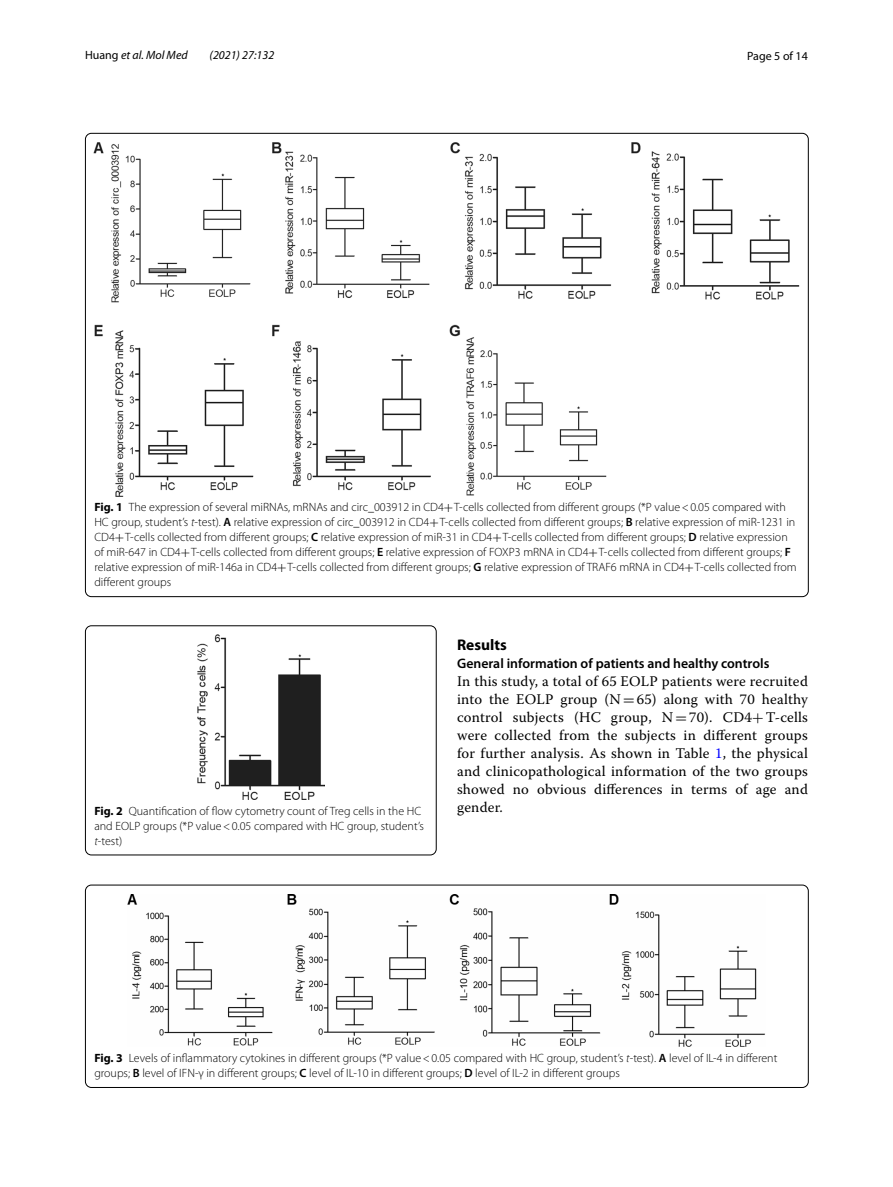
<style>
.page{position:relative;width:893px;height:1187px;background:#fff}
.page>*{position:absolute;margin:0;border:0;box-sizing:border-box;transform-origin:0 0}
.t1{font:700 15.45px "Myriad Pro";color:#000}
.t2{font:14.7px/18px "Warnock Pro";letter-spacing:.015em;color:#000;text-align:justify}
.t3{font:600 13.8px "Myriad Pro";color:#000}
.t4{font:300 12px/15px "Myriad Pro";color:#000}
.t5{font:italic 12px "Myriad Pro";color:#000}
.t6{font:12px "Myriad Pro";color:#000}
.s1{font-style:normal}
.s2{font-weight:700}
.s3{font-family:"MTSY";font-weight:400}
.s4{font-style:italic}
.s5{font-weight:600}
.s6{font-family:"MTSY"}
.s7{color:#00f}
</style>
<div class="page">
<img style="left:94px;top:142px;width:706px;height:354px">
<img style="left:197px;top:634px;width:128px;height:165px">
<div style="left:85px;top:625px;width:351px;height:230px;border:1px solid #000;border-radius:6px"></div>
<img style="left:128px;top:894px;width:637px;height:152px">
<div style="left:85px;top:884px;width:723px;height:203px;border:1px solid #000;border-radius:6px"></div>
<p class="t5" style="left:85px;top:48px;width:104px"><span class="s1">Huang</span> et al. Mol Med</p>
<p class="t5" style="left:210px;top:48px;width:66px">(2021) 27:132</p>
<p class="t6" style="left:747px;top:48px;width:62px">Page 5 of 14</p>
<p class="t4" style="left:94px;top:500px;width:704px"><span class="s2">Fig. 1</span> The expression of several miRNAs, mRNAs and circ_003912 in CD4<span class="s3">+</span>T-cells collected from different groups (*P value&lt;0.05 compared with HC group, student’s <span class="s4">t</span>-test). <span class="s5">A</span> relative expression of circ_003912 in CD4<span class="s3">+</span>T-cells collected from different groups; <span class="s5">B</span> relative expression of miR-1231 in CD4<span class="s3">+</span>T-cells collected from different groups; <span class="s5">C</span> relative expression of miR-31 in CD4<span class="s3">+</span>T-cells collected from different groups; <span class="s5">D</span> relative expression of miR-647 in CD4<span class="s3">+</span>T-cells collected from different groups; <span class="s5">E</span> relative expression of FOXP3 mRNA in CD4<span class="s3">+</span>T-cells collected from different groups; <span class="s5">F </span>relative expression of miR-146a in CD4<span class="s3">+</span>T-cells collected from different groups; <span class="s5">G</span> relative expression of TRAF6 mRNA in CD4<span class="s3">+</span>T-cells collected from different groups</p>
<p class="t4" style="left:94px;top:803px;width:331px"><span class="s2">Fig. 2</span> Quantification of flow cytometry count of Treg cells in the HC and EOLP groups (*P value&lt;0.05 compared with HC group, student’s <span class="s4">t</span>-test)</p>
<p class="t1" style="left:457px;top:634px;width:51px">Results</p>
<p class="t3" style="left:457px;top:654px;width:314px">General information of patients and healthy controls</p>
<p class="t2" style="left:457px;top:672px;width:352px">In this study, a total of 65 EOLP patients were recruited into the EOLP group (N<span class="s6">=</span>65) along with 70 healthy control subjects (HC group, N<span class="s6">=</span>70). CD4<span class="s6">+</span>T-cells were collected from the subjects in different groups for further analysis. As shown in Table <span class="s7">1</span>, the physical and clinicopathological information of the two groups showed no obvious differences in terms of age and gender.</p>
<p class="t4" style="left:94px;top:1050px;width:684px"><span class="s2">Fig. 3</span> Levels of inflammatory cytokines in different groups (*P value&lt;0.05 compared with HC group, student’s <span class="s4">t</span>-test). <span class="s5">A</span> level of IL-4 in different groups; <span class="s5">B</span> level of IFN-γ in different groups; <span class="s5">C</span> level of IL-10 in different groups; <span class="s5">D</span> level of IL-2 in different groups</p>
</div>
